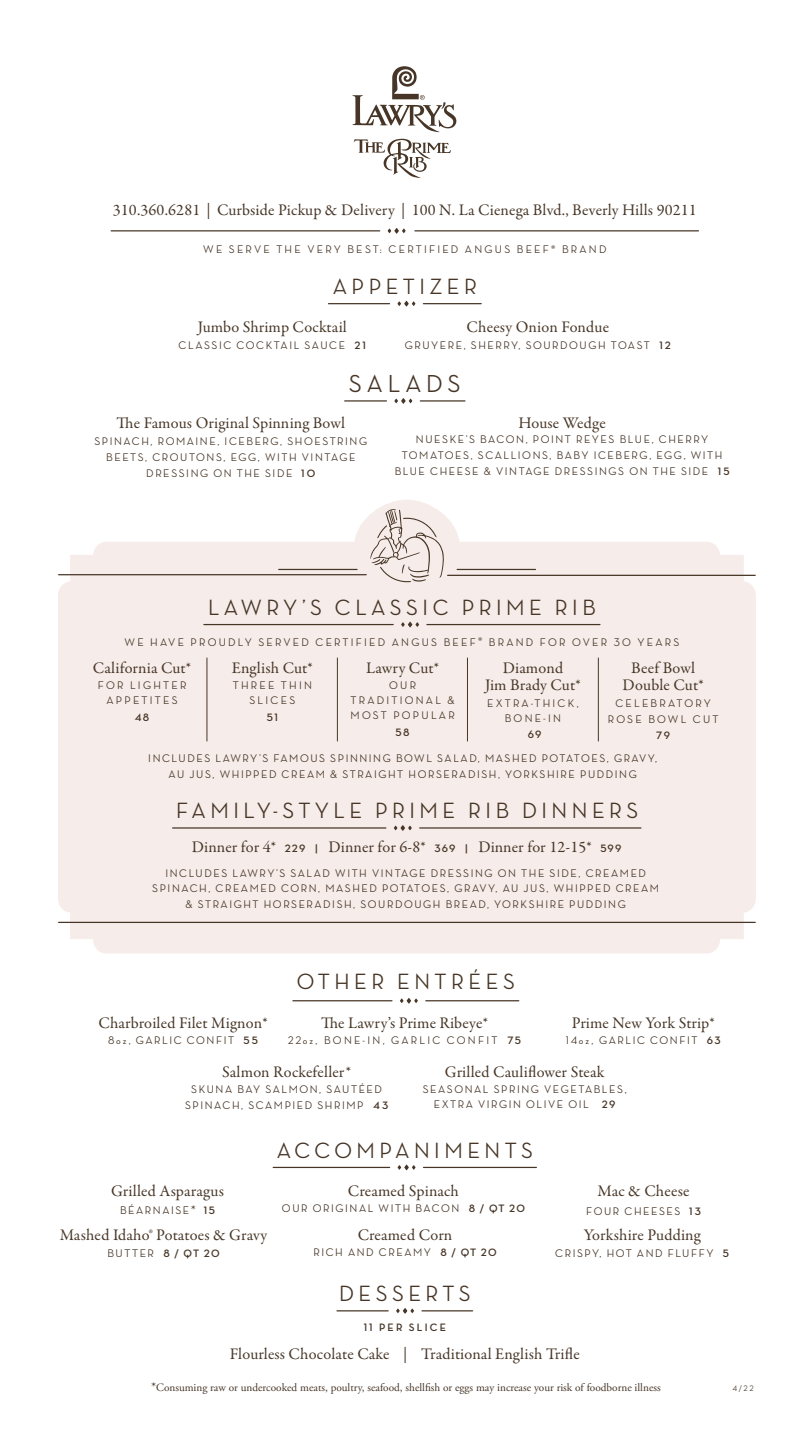
<style>
.page{position:relative;width:810px;height:1440px;background:#fff}
.page>*{position:absolute;margin:0;border:0;box-sizing:border-box;transform-origin:0 0}
.Menu_Item{font:500 25px "Neutraface Display";letter-spacing:.2em;color:#473627}
.Section_Head{font:500 22.5px "Neutraface Display";letter-spacing:.2em;color:#473627}
.Menu_Item-2{font:16.25px/17.5px "Garamond Premr Pro";letter-spacing:.01em;color:#473627;text-align:center}
.Item_Description{font:16.25px "Garamond Premr Pro";letter-spacing:.01em;color:#473627}
.Decorative_Line{font:16.25px "Garamond Premr Pro";letter-spacing:.005em;color:#473627}
.Sauces___Butters{font:16.25px "Garamond Premr Pro";letter-spacing:.01em;color:#473627}
.Section_Head-2{font:16.25px "Garamond Premr Pro";letter-spacing:.01em;color:#473627}
.Item_Description-2{font:500 11.25px/15.6px "Neutraface Display";letter-spacing:.14em;color:#473627;text-align:center}
.Menu_Item-3{font:500 11.25px/15.6px "Neutraface Display";letter-spacing:.14em;color:#473627;text-align:center}
.Item_Description-3{font:500 11.25px/15px "Neutraface Display";letter-spacing:.2em;color:#473627;text-align:center}
.Section_Description{font:11.25px "Adobe Garamond Pro";color:#473627}
.Section_Description-2{font:500 11.25px "Neutraface Display";letter-spacing:.2em;color:#473627}
.Section_Head-3{font:500 11.25px "Neutraface Display";letter-spacing:.14em;color:#473627}
.Menu_Item-4{font:500 11.25px "Neutraface Display";letter-spacing:.2em;color:#473627}
.Sauces___Butters-2{font:700 11px "Neutraface Display";letter-spacing:.2em;color:#473627}
.Item_Description-4{font:700 11px "Neutraface Display";letter-spacing:.12em;color:#473627}
.Item_Description-5{font:500 8.12px "Neutraface Display";color:#473627}
.s1{font-weight:700;font-size:11px}
.s2{font-family:"Neutraface Display";font-weight:700;font-size:11px}
.s3{font-family:"Adobe Garamond Pro";font-weight:400;font-size:13.12px}
.s4{font-size:13.12px}
</style>
<div class="page">
<svg style="left:58px;top:500px;width:698px;height:453px;background:#f6edea"></svg>
<hr style="left:59px;top:922px;width:696px;height:1px;background:#473627">
<hr style="left:457px;top:569px;width:78px;height:1px;background:#473627">
<hr style="left:279px;top:569px;width:78px;height:1px;background:#473627">
<svg style="left:370px;top:509px;width:74px;height:73px;background:#e1d6d1"></svg>
<hr style="left:59px;top:574px;width:307px;height:1px;background:#473627">
<hr style="left:448px;top:575px;width:307px;height:1px;background:#473627">
<svg style="left:354px;top:139px;width:97px;height:39px"></svg>
<svg style="left:352px;top:66px;width:105px;height:66px"></svg>
<hr style="left:111px;top:230px;width:269px;height:1px;background:#473627">
<hr style="left:415px;top:230px;width:284px;height:1px;background:#473627">
<svg style="left:388px;top:228px;width:18px;height:6px"></svg>
<hr style="left:273px;top:1167px;width:117px;height:1px;background:#473627">
<hr style="left:423px;top:1167px;width:113px;height:1px;background:#473627">
<svg style="left:398px;top:1165px;width:18px;height:5px"></svg>
<hr style="left:329px;top:303px;width:61px;height:1px;background:#473627">
<hr style="left:423px;top:303px;width:58px;height:1px;background:#473627">
<svg style="left:398px;top:301px;width:17px;height:6px"></svg>
<hr style="left:337px;top:1310px;width:51px;height:1px;background:#473627">
<hr style="left:422px;top:1310px;width:51px;height:1px;background:#473627">
<svg style="left:396px;top:1308px;width:18px;height:6px"></svg>
<hr style="left:293px;top:1000px;width:99px;height:1px;background:#473627">
<hr style="left:426px;top:1000px;width:93px;height:1px;background:#473627">
<svg style="left:400px;top:998px;width:18px;height:6px"></svg>
<hr style="left:345px;top:400px;width:41px;height:2px;background:#473627">
<hr style="left:420px;top:400px;width:45px;height:2px;background:#473627">
<svg style="left:394px;top:398px;width:18px;height:6px"></svg>
<hr style="left:204px;top:624px;width:189px;height:1px;background:#473627">
<hr style="left:427px;top:624px;width:173px;height:1px;background:#473627">
<svg style="left:401px;top:622px;width:18px;height:5px"></svg>
<hr style="left:173px;top:827px;width:213px;height:2px;background:#473627">
<hr style="left:420px;top:827px;width:221px;height:2px;background:#473627">
<svg style="left:394px;top:825px;width:18px;height:6px"></svg>
<hr style="left:207px;top:658px;width:1px;height:83px;background:#473627">
<hr style="left:337px;top:658px;width:1px;height:83px;background:#473627">
<hr style="left:467px;top:658px;width:1px;height:83px;background:#473627">
<hr style="left:598px;top:658px;width:1px;height:83px;background:#473627">
<p class="Menu_Item-2" style="left:113px;top:201px;width:585px">310.360.6281 | Curbside Pickup &amp; Delivery | 100 N. La Cienega Blvd., Beverly Hills 90211</p>
<p class="Section_Description-2" style="left:203px;top:243px;width:405px">WE SERVE THE VERY BEST: CERTIFIED ANGUS BEEF® BRAND</p>
<p class="Section_Head" style="left:333px;top:274px;width:146px">APPETIZER</p>
<p class="Section_Head-2" style="left:198px;top:317px;width:151px">Jumbo Shrimp Cocktail</p>
<p class="Section_Head-3" style="left:179px;top:339px;width:189px">CLASSIC COCKTAIL SAUCE <span class="s1">21</span></p>
<p class="Section_Head-2" style="left:467px;top:317px;width:144px">Cheesy Onion Fondue</p>
<p class="Section_Head-3" style="left:405px;top:339px;width:268px">GRUYERE, SHERRY, SOURDOUGH TOAST <span class="s1">12</span></p>
<p class="Menu_Item" style="left:349px;top:370px;width:113px">SALADS</p>
<p class="Menu_Item-2" style="left:117px;top:414px;width:230px">The Famous Original Spinning Bowl</p>
<p class="Menu_Item-3" style="left:94px;top:434px;width:274px">SPINACH, ROMAINE, ICEBERG, SHOESTRING<br>BEETS, CROUTONS, EGG, WITH VINTAGE<br>DRESSING ON THE SIDE <span class="s1">10</span></p>
<p class="Menu_Item-2" style="left:518px;top:414px;width:89px">House Wedge</p>
<p class="Menu_Item-3" style="left:395px;top:432px;width:336px">NUESKE’S BACON, POINT REYES BLUE, CHERRY<br>TOMATOES, SCALLIONS, BABY ICEBERG, EGG, WITH<br>BLUE CHEESE &amp; VINTAGE DRESSINGS ON THE SIDE <span class="s1">15</span></p>
<p class="Section_Head" style="left:208px;top:595px;width:389px">LAWRY’S CLASSIC PRIME RIB</p>
<p class="Section_Description-2" style="left:125px;top:636px;width:556px">WE HAVE PROUDLY SERVED CERTIFIED ANGUS BEEF® BRAND FOR OVER 30 YEARS</p>
<p class="Menu_Item-2" style="left:93px;top:659px;width:100px">California Cut*</p>
<p class="Item_Description-3" style="left:98px;top:678px;width:90px">FOR LIGHTER<br>APPETITES</p>
<p class="Item_Description-4" style="left:135px;top:711px;width:16px">48</p>
<p class="Menu_Item-2" style="left:232px;top:659px;width:82px">English Cut*</p>
<p class="Item_Description-3" style="left:233px;top:678px;width:81px">THREE THIN<br>SLICES</p>
<p class="Item_Description-4" style="left:267px;top:711px;width:12px">51</p>
<p class="Menu_Item-2" style="left:366px;top:659px;width:74px">Lawry Cut*</p>
<p class="Item_Description-3" style="left:351px;top:678px;width:106px">OUR<br>TRADITIONAL &amp;<br>MOST POPULAR</p>
<p class="Item_Description-4" style="left:396px;top:726px;width:15px">58</p>
<p class="Menu_Item-2" style="left:485px;top:659px;width:97px">Diamond<br>Jim Brady Cut*</p>
<p class="Item_Description-3" style="left:487px;top:696px;width:93px">EXTRA-THICK,<br>BONE-IN</p>
<p class="Item_Description-4" style="left:528px;top:728px;width:15px">69</p>
<p class="Menu_Item-2" style="left:623px;top:659px;width:83px">Beef Bowl<br>Double Cut*</p>
<p class="Item_Description-3" style="left:608px;top:695px;width:112px;line-height:16.2px">CELEBRATORY<br>ROSE BOWL CUT</p>
<p class="Item_Description-4" style="left:656px;top:730px;width:15px">79</p>
<p class="Item_Description-2" style="left:148px;top:751px;width:510px">INCLUDES LAWRY’S FAMOUS SPINNING BOWL SALAD, MASHED POTATOES, GRAVY,<br>AU JUS, WHIPPED CREAM &amp; STRAIGHT HORSERADISH, YORKSHIRE PUDDING</p>
<p class="Section_Head" style="left:176px;top:798px;width:463px">FAMILY-STYLE PRIME RIB DINNERS</p>
<p class="Decorative_Line" style="left:192px;top:837px;width:431px">Dinner for 4* <span class="s2">229 |</span> Dinner for 6-8* <span class="s2">369 |</span> Dinner for 12-15* <span class="s2">599</span></p>
<p class="Item_Description-2" style="left:152px;top:865px;width:508px">INCLUDES LAWRY’S SALAD WITH VINTAGE DRESSING ON THE SIDE, CREAMED<br>SPINACH, CREAMED CORN, MASHED POTATOES, GRAVY, AU JUS, WHIPPED CREAM &amp; STRAIGHT HORSERADISH, SOURDOUGH BREAD, YORKSHIRE PUDDING</p>
<p class="Menu_Item-2" style="left:99px;top:1015px;width:171px">Charbroiled Filet Mignon*</p>
<p class="Menu_Item-3" style="left:108px;top:1033px;width:152px">8oz, GARLIC CONFIT <span class="s1">55</span></p>
<p class="Section_Head" style="left:297px;top:969px;width:219px">OTHER ENTRÉES</p>
<p class="Menu_Item-2" style="left:321px;top:1015px;width:169px">The Lawry’s Prime Ribeye*</p>
<p class="Menu_Item-4" style="left:288px;top:1034px;width:235px">22oz, BONE-IN, GARLIC CONFIT <span class="s1">75</span></p>
<p class="Menu_Item-2" style="left:572px;top:1015px;width:144px">Prime New York Strip*</p>
<p class="Menu_Item-3" style="left:566px;top:1032px;width:156px">14oz, GARLIC CONFIT <span class="s1">63</span></p>
<p class="Item_Description" style="left:222px;top:1062px;width:131px">Salmon Rockefeller*</p>
<p class="Item_Description-2" style="left:185px;top:1081px;width:205px;line-height:16.2px">SKUNA BAY SALMON, SAUTÉED<br>SPINACH, SCAMPIED SHRIMP <span class="s1">43</span></p>
<p class="Menu_Item-2" style="left:445px;top:1064px;width:161px">Grilled Cauliflower Steak</p>
<p class="Menu_Item-3" style="left:423px;top:1081px;width:205px">SEASONAL SPRING VEGETABLES,<br>EXTRA VIRGIN OLIVE OIL <span class="s1">29</span></p>
<p class="Section_Head" style="left:277px;top:1138px;width:258px">ACCOMPANIMENTS</p>
<p class="Item_Description" style="left:111px;top:1181px;width:114px">Grilled Asparagus</p>
<p class="Item_Description-2" style="left:120px;top:1202px;width:96px">BÉARNAISE<span class="s3">*</span> <span class="s1">15</span></p>
<p class="Item_Description" style="left:60px;top:1225px;width:209px">Mashed Idaho® Potatoes &amp; Gravy</p>
<p class="Item_Description-2" style="left:107px;top:1246px;width:114px">BUTTER <span class="s1">8 / QT 20</span></p>
<p class="Item_Description" style="left:348px;top:1181px;width:112px">Creamed Spinach</p>
<p class="Item_Description-2" style="left:282px;top:1201px;width:244px">OUR ORIGINAL WITH BACON <span class="s1">8 / QT 20</span></p>
<p class="Item_Description" style="left:358px;top:1225px;width:96px">Creamed Corn</p>
<p class="Item_Description-2" style="left:313px;top:1244px;width:185px">RICH AND CREAMY <span class="s1">8 / QT 20</span></p>
<p class="Menu_Item-2" style="left:598px;top:1183px;width:93px">Mac &amp; Cheese</p>
<p class="Item_Description-2" style="left:586px;top:1204px;width:116px">FOUR CHEESES <span class="s1">13</span></p>
<p class="Item_Description" style="left:584px;top:1225px;width:118px">Yorkshire Pudding</p>
<p class="Item_Description-2" style="left:555px;top:1246px;width:175px">CRISPY, HOT AND FLUFFY <span class="s1">5</span></p>
<p class="Section_Head" style="left:339px;top:1281px;width:133px">DESSERTS</p>
<p class="Sauces___Butters-2" style="left:364px;top:1321px;width:84px">11 PER SLICE</p>
<p class="Sauces___Butters" style="left:230px;top:1344px;width:351px">Flourless Chocolate Cake | Traditional English Trifle</p>
<p class="Section_Description" style="left:151px;top:1381px;width:511px"><span class="s4">*</span>Consuming raw or undercooked meats, poultry, seafood, shellfish or eggs may increase your risk of foodborne illness</p>
<p class="Item_Description-5" style="left:733px;top:1383px;width:23px">4/22</p>
</div>
